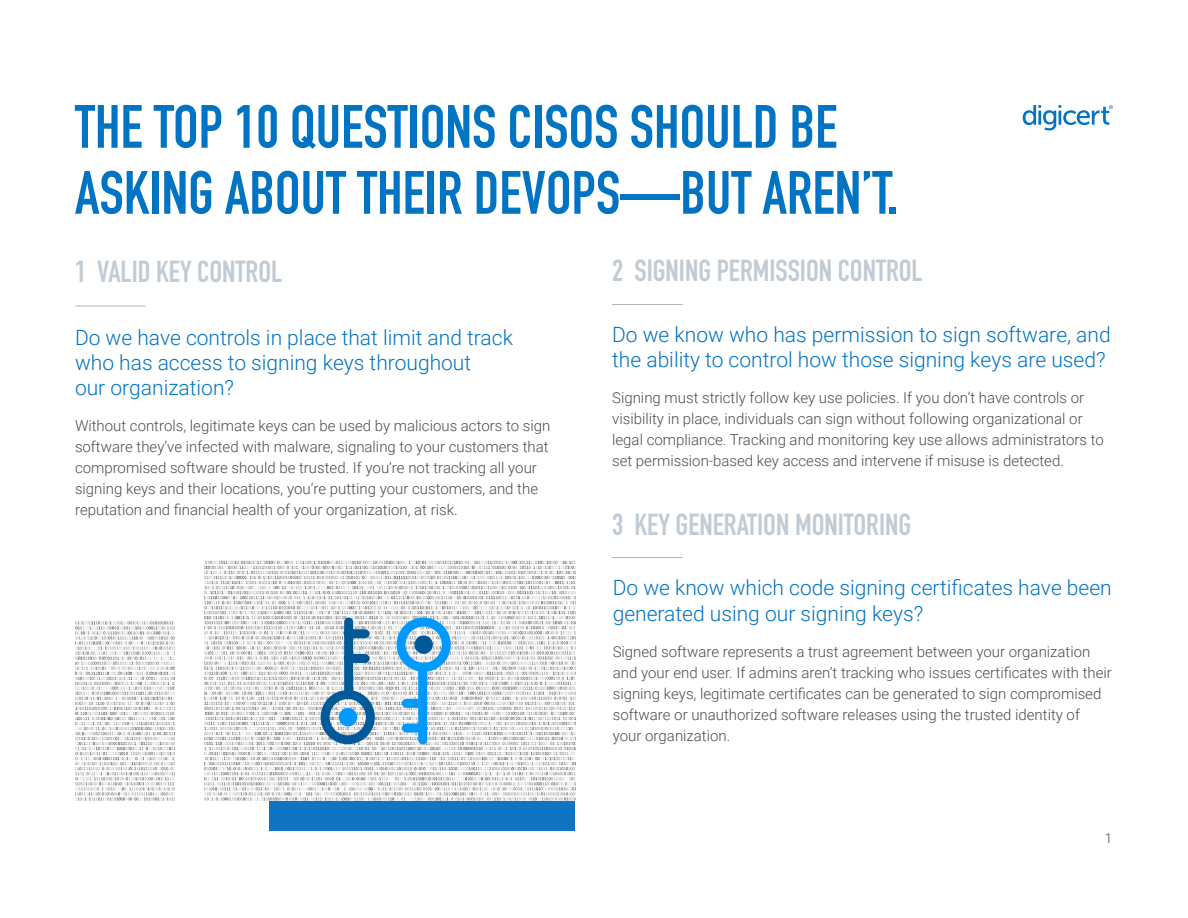
<style>
.page{position:relative;width:1188px;height:918px;background:#fff}
.page>*{position:absolute;margin:0;border:0;box-sizing:border-box;transform-origin:0 0}
.H1_-_32_37_-25__0174{font:700 60px/66px "DIN Condensed";color:#0073c2}
.H4_-_12_Auto_0__4C4C{font:700 30px "DIN Condensed";color:#c1cbd3}
.H3B_-_14_Auto_0__017{font:300 21px/25.2px "Roboto";color:#0073c2}
.P2B_Following_H1_H2{font:300 15px/21px "Roboto";color:#4c4c4d}
.P3_Page_Numbers_Doc{font:300 13.5px "Roboto";color:#4c4c4d}
</style>
<div class="page">
<div style="left:269px;top:687px;width:306px;height:144px;background:#1074c3"></div>
<img style="left:205px;top:561px;width:370px;height:240px">
<img style="left:75px;top:621px;width:100px;height:180px">
<svg style="left:1023px;top:105px;width:90px;height:26px"></svg>
<hr style="left:75px;top:306px;width:71px;height:1px;background:#abb6bf">
<hr style="left:612px;top:304px;width:71px;height:1px;background:#abb6bf">
<hr style="left:612px;top:557px;width:71px;height:1px;background:#abb6bf">
<svg style="left:397px;top:618px;width:54px;height:126px;background:#91c5e9"></svg>
<svg style="left:321px;top:618px;width:54px;height:126px"></svg>
<p class="H1_-_32_37_-25__0174" style="left:75px;top:93px;width:825px">THE TOP 10 QUESTIONS CISOS SHOULD BE<br>ASKING ABOUT THEIR DEVOPS—BUT AREN’T.</p>
<p class="H4_-_12_Auto_0__4C4C" style="left:75px;top:252px;width:209px">1 VALID KEY CONTROL</p>
<p class="H4_-_12_Auto_0__4C4C" style="left:612px;top:251px;width:312px">2 SIGNING PERMISSION CONTROL</p>
<p class="H3B_-_14_Auto_0__017" style="left:75px;top:324px;width:440px">Do we have controls in place that limit and track who has access to signing keys throughout<br>our organization?</p>
<p class="P2B_Following_H1_H2" style="left:75px;top:415px;width:477px">Without controls, legitimate keys can be used by malicious actors to sign software they’ve infected with malware, signaling to your customers that compromised software should be trusted. If you’re not tracking all your signing keys and their locations, you’re putting your customers, and the reputation and financial health of your organization, at risk.</p>
<p class="H3B_-_14_Auto_0__017" style="left:612px;top:321px;width:500px">Do we know who has permission to sign software, and the ability to control how those signing keys are used?</p>
<p class="P2B_Following_H1_H2" style="left:612px;top:387px;width:493px">Signing must strictly follow key use policies. If you don’t have controls or visibility in place, individuals can sign without following organizational or legal compliance. Tracking and monitoring key use allows administrators to set permission-based key access and intervene if misuse is detected.</p>
<p class="H4_-_12_Auto_0__4C4C" style="left:612px;top:504px;width:301px">3 KEY GENERATION MONITORING</p>
<p class="H3B_-_14_Auto_0__017" style="left:613px;top:575px;width:501px">Do we know which code signing certificates have been generated using our signing keys?</p>
<p class="P2B_Following_H1_H2" style="left:613px;top:640px;width:501px">Signed software represents a trust agreement between your organization and your end user. If admins aren’t tracking who issues certificates with their signing keys, legitimate certificates can be generated to sign compromised software or unauthorized software releases using the trusted identity of your organization.</p>
<p class="P3_Page_Numbers_Doc" style="left:1105px;top:829px;width:9px">1</p>
</div>
